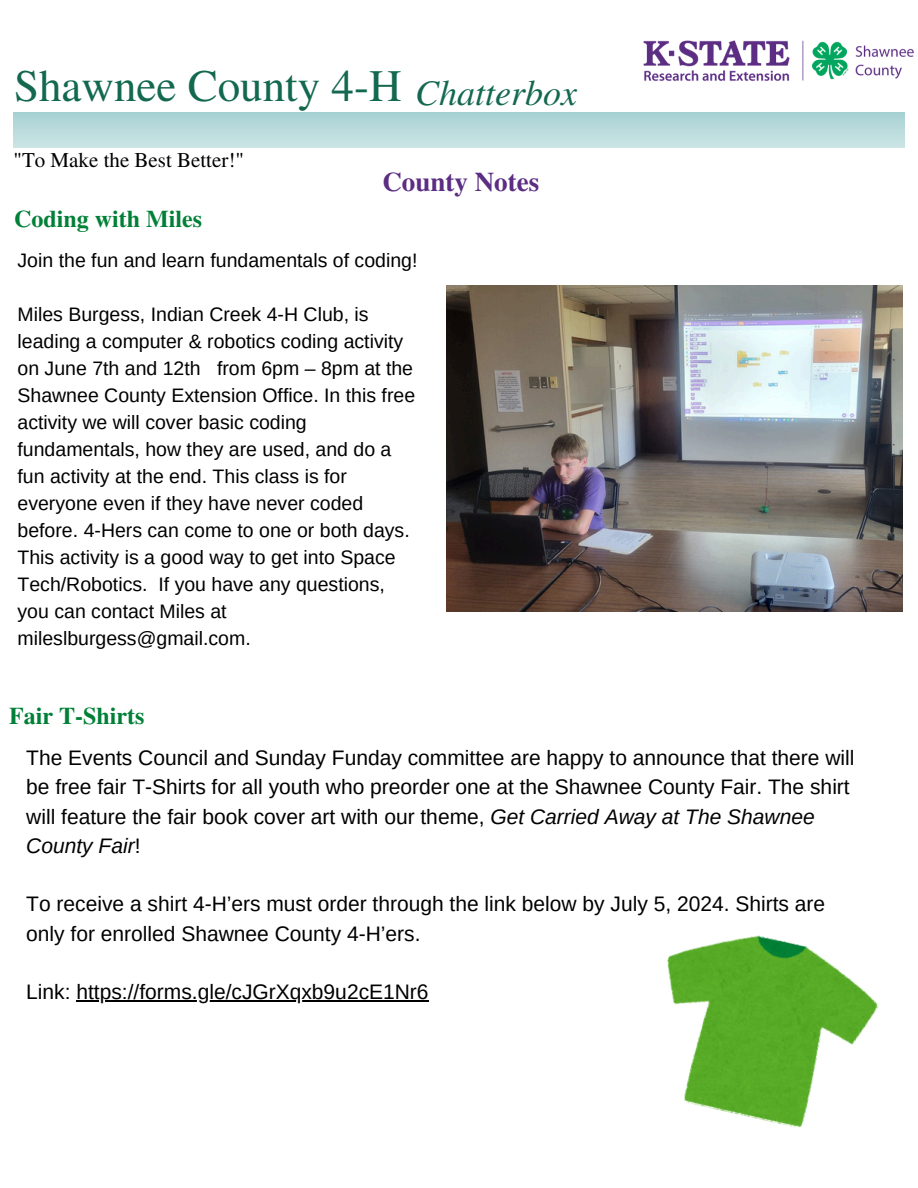
<style>
.page{position:relative;width:918px;height:1188px;background:#fff}
.page>*{position:absolute;margin:0;border:0;box-sizing:border-box;transform-origin:0 0}
.t1{font:45px "Te X Gyre Termes";color:#136850}
.t2{font:italic 36px "Te X Gyre Termes";color:#136850}
.t3{font:700 27px "Te X Gyre Termes";color:#5c2d83}
.t4{font:700 24px "Te X Gyre Termes";color:#008037}
.t5{font:21px/29.2px "Arimo";color:#000}
.t6{font:21px "Te X Gyre Termes";color:#000}
.t7{font:19.5px/27px "Arimo";color:#000}
.s1{font-style:italic}
</style>
<div class="page">
<img style="left:643px;top:40px;width:271px;height:42px">
<img style="left:667px;top:935px;width:212px;height:193px">
<hr style="left:76px;top:1000px;width:353px;height:1px;background:#000">
<img style="left:446px;top:286px;width:457px;height:326px">
<h1 class="t1" style="left:14px;top:54px;width:389px">Shawnee County 4-H</h1>
<h2 class="t2" style="left:415px;top:67px;width:164px">Chatterbox</h2>
<p class="t6" style="left:14px;top:145px;width:232px">"To Make the Best Better!"</p>
<h3 class="t3" style="left:383px;top:160px;width:158px">County Notes</h3>
<p class="t4" style="left:14px;top:200px;width:189px">Coding with Miles</p>
<p class="t7" style="left:18px;top:246px;width:401px">Join the fun and learn fundamentals of coding!</p>
<p class="t7" style="left:18px;top:300px;width:399px">Miles Burgess, Indian Creek 4-H Club, is leading a computer &amp; robotics coding activity on June 7th and 12th from 6pm – 8pm at the Shawnee County Extension Office. In this free activity we will cover basic coding fundamentals, how they are used, and do a fun activity at the end. This class is for everyone even if they have never coded before. 4-Hers can come to one or both days.<br>This activity is a good way to get into Space Tech/Robotics. If you have any questions, you can contact Miles at mileslburgess@gmail.com.</p>
<p class="t4" style="left:9px;top:697px;width:137px">Fair T-Shirts</p>
<p class="t5" style="left:26px;top:743px;width:830px">The Events Council and Sunday Funday committee are happy to announce that there will be free fair T-Shirts for all youth who preorder one at the Shawnee County Fair. The shirt will feature the fair book cover art with our theme, <span class="s1">Get Carried Away at The Shawnee County Fair</span>!</p>
<p class="t5" style="left:26px;top:890px;width:801px">To receive a shirt 4-H’ers must order through the link below by July 5, 2024. Shirts are only for enrolled Shawnee County 4-H’ers.</p>
<h4 class="t5" style="left:26px;top:977px;width:404px">Link: https://forms.gle/cJGrXqxb9u2cE1Nr6</h4>
</div>
